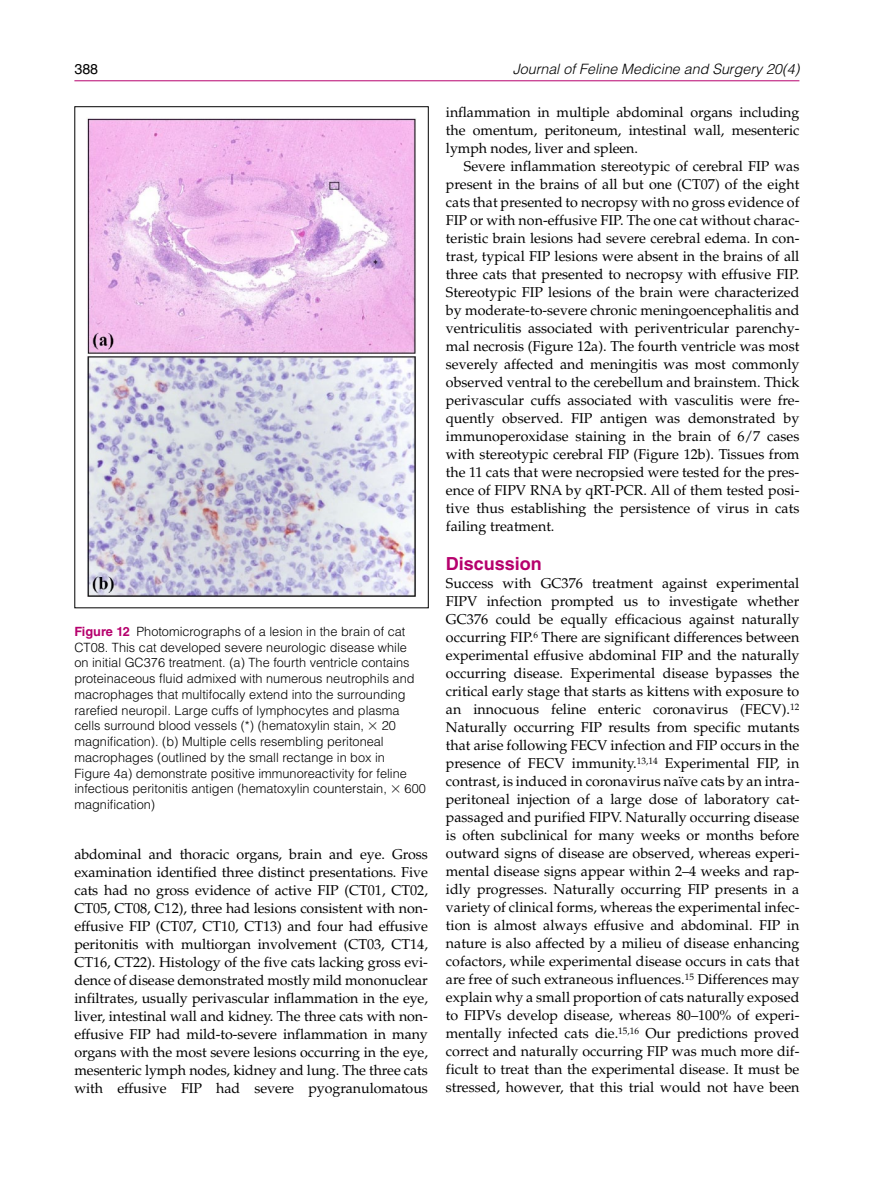
<style>
.page{position:relative;width:893px;height:1191px;background:#fff}
.page>*{position:absolute;margin:0;border:0;box-sizing:border-box;transform-origin:0 0}
.t1{font:700 18px "Helvetica LT Std";color:#b6006d}
.t2{font:14.25px/18px "Palatino LT Std";letter-spacing:-.005em;color:#000;text-align:justify}
.t3{font:italic 300 14.25px "Helvetica LT Std";color:#000}
.t4{font:14.25px "Helvetica LT Std";color:#000}
.t5{font:300 12.75px/15.8px "Helvetica LT Std";color:#000}
.s1{font-weight:700;color:#b6006d}
</style>
<div class="page">
<hr style="left:74px;top:80px;width:725px;height:1px;background:#b6006d">
<img style="left:87px;top:118px;width:329px;height:479px">
<p class="t4" style="left:74px;top:61px;width:25px">388</p>
<p class="t3" style="left:513px;top:60px;width:288px">Journal of Feline Medicine and Surgery 20(4)</p>
<p class="t5" style="left:74px;top:623px;width:342px"><span class="s1">Figure 12</span> Photomicrographs of a lesion in the brain of cat CT08. This cat developed severe neurologic disease while on initial GC376 treatment. (a) The fourth ventricle contains proteinaceous fluid admixed with numerous neutrophils and macrophages that multifocally extend into the surrounding rarefied neuropil. Large cuffs of lymphocytes and plasma cells surround blood vessels (*) (hematoxylin stain,</p>
<p class="t5" style="left:74px;top:718px;width:334px;text-indent:307px">20 magnification). (b) Multiple cells resembling peritoneal macrophages (outlined by the small rectange in box in Figure 4a) demonstrate positive immunoreactivity for feline infectious peritonitis antigen (hematoxylin counterstain,</p>
<p class="t5" style="left:405px;top:781px;width:23px">600</p>
<p class="t5" style="left:74px;top:796px;width:82px">magnification)</p>
<p class="t2" style="left:74px;top:845px;width:355px">abdominal and thoracic organs, brain and eye. Gross examination identified three distinct presentations. Five cats had no gross evidence of active FIP (CT01, CT02, CT05, CT08, C12), three had lesions consistent with non&shy;effusive FIP (CT07, CT10, CT13) and four had effusive peritonitis with multiorgan involvement (CT03, CT14, CT16, CT22). Histology of the five cats lacking gross evi&shy;dence of disease demonstrated mostly mild mononuclear infiltrates, usually perivascular inflammation in the eye, liver, intestinal wall and kidney. The three cats with non&shy;effusive FIP had mild-to-severe inflammation in many organs with the most severe lesions occurring in the eye, mesenteric lymph nodes, kidney and lung. The three cats with effusive FIP had severe pyogranulomatous</p>
<p class="t2" style="left:446px;top:103px;width:355px">inflammation in multiple abdominal organs including the omentum, peritoneum, intestinal wall, mesenteric lymph nodes, liver and spleen.</p>
<p class="t2" style="left:446px;top:157px;width:355px;text-indent:18px">Severe inflammation stereotypic of cerebral FIP was present in the brains of all but one (CT07) of the eight cats that presented to necropsy with no gross evidence of FIP or with non-effusive FIP. The one cat without charac&shy;teristic brain lesions had severe cerebral edema. In con&shy;trast, typical FIP lesions were absent in the brains of all three cats that presented to necropsy with effusive FIP.<br>Stereotypic FIP lesions of the brain were characterized by moderate-to-severe chronic meningoencephalitis and ventriculitis associated with periventricular parenchy&shy;mal necrosis (Figure 12a). The fourth ventricle was most severely affected and meningitis was most commonly observed ventral to the cerebellum and brainstem. Thick perivascular cuffs associated with vasculitis were fre&shy;quently observed. FIP antigen was demonstrated by immunoperoxidase staining in the brain of 6/7 cases with stereotypic cerebral FIP (Figure 12b). Tissues from the 11 cats that were necropsied were tested for the pres&shy;ence of FIPV RNA by qRT-PCR. All of them tested posi&shy;tive thus establishing the persistence of virus in cats failing treatment.</p>
<p class="t1" style="left:446px;top:552px;width:98px">Discussion</p>
<p class="t2" style="left:446px;top:574px;width:355px">Success with GC376 treatment against experimental FIPV infection prompted us to investigate whether GC376 could be equally efficacious against naturally occurring FIP.<sup>6</sup> There are significant differences between experimental effusive abdominal FIP and the naturally occurring disease. Experimental disease bypasses the critical early stage that starts as kittens with exposure to an innocuous feline enteric coronavirus (FECV).<sup>12<br></sup>Naturally occurring FIP results from specific mutants that arise following FECV infection and FIP occurs in the presence of FECV immunity.<sup>13,14</sup> Experimental FIP, in contrast, is induced in coronavirus naïve cats by an intra&shy;peritoneal injection of a large dose of laboratory cat&shy;passaged and purified FIPV. Naturally occurring disease is often subclinical for many weeks or months before outward signs of disease are observed, whereas experi&shy;mental disease signs appear within 2–4 weeks and rap&shy;idly progresses. Naturally occurring FIP presents in a variety of clinical forms, whereas the experimental infec&shy;tion is almost always effusive and abdominal. FIP in nature is also affected by a milieu of disease enhancing cofactors, while experimental disease occurs in cats that are free of such extraneous influences.<sup>15</sup> Differences may explain why a small proportion of cats naturally exposed to FIPVs develop disease, whereas 80–100% of experi&shy;mentally infected cats die.<sup>15,16</sup> Our predictions proved correct and naturally occurring FIP was much more dif&shy;ficult to treat than the experimental disease. It must be stressed, however, that this trial would not have been</p>
</div>
